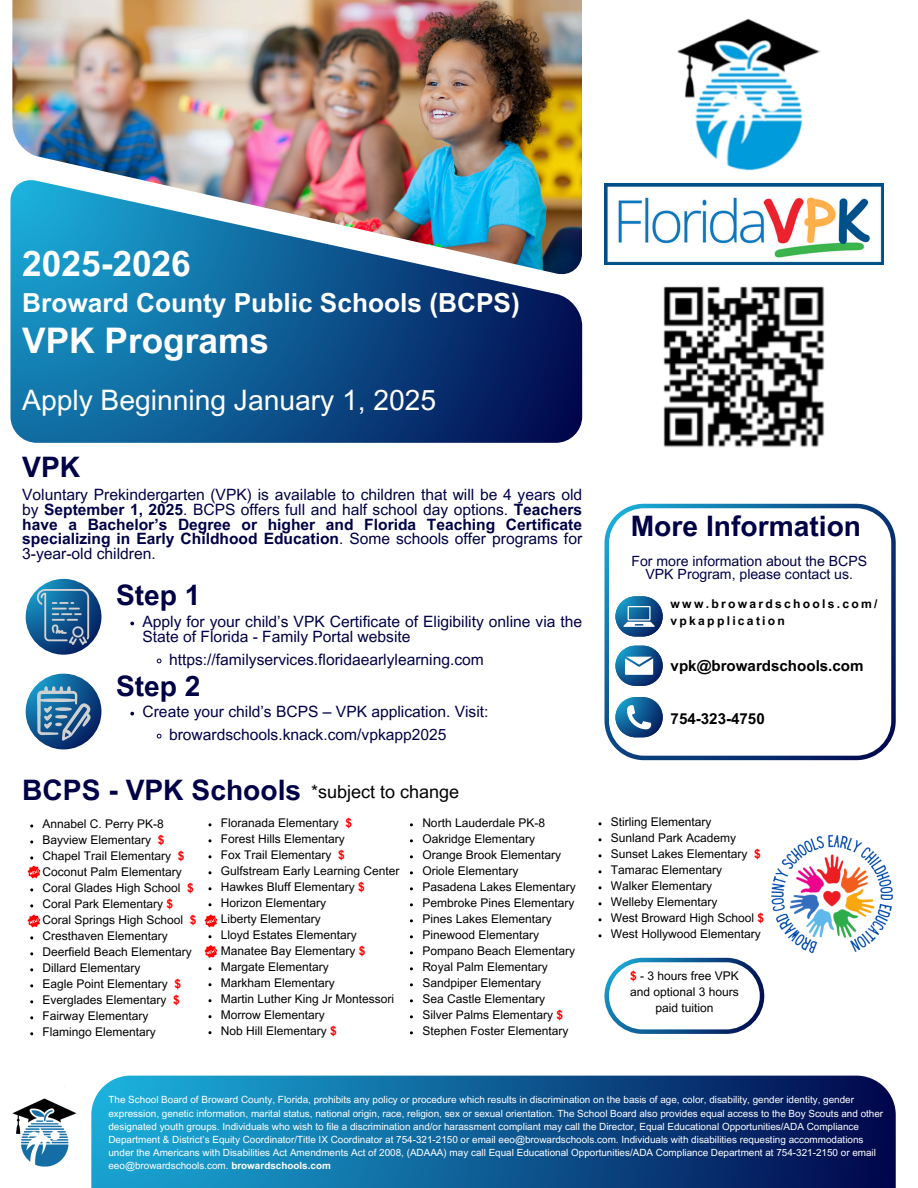
<style>
.page{position:relative;width:918px;height:1188px;background:#fff}
.page>*{position:absolute;margin:0;border:0;box-sizing:border-box;transform-origin:0 0}
.t1{font:700 35.25px "Arial MT Pro";color:#fff}
.t2{font:700 28.2px "Arial MT Pro";color:#000046}
.t3{font:28.2px "Arial MT Pro";color:#fff}
.t4{font:700 26.25px "Arial MT Pro";color:#fff}
.t5{font:18px "Arial MT Pro";color:#000}
.t6{font:15.6px/14.7px "Arial MT Pro";color:#000046;text-align:justify}
.t7{font:700 15.15px "Arial MT Pro";color:#000}
.t8{font:14.1px/13.5px "Arial MT Pro";color:#000046;text-align:center}
.t9{font:700 12.15px "Arial MT Pro";letter-spacing:.185em;color:#000}
.t10{font:12px/16px "Arial MT Pro";color:#000;text-align:center}
.t11{font:9.9px/13.2px "Arial MT Pro";color:#fff}
.s1{font-weight:700}
.s2{font-weight:700;color:#f00}
</style>
<div class="page">
<div style="left:91px;top:1076px;width:805px;height:112px;background:linear-gradient(to right,#1ab0dc,#04084d)"></div>
<img style="left:12px;top:0;width:570px;height:180px">
<svg style="left:10px;top:180px;width:572px;height:263px;background:#2e6e9b"></svg>
<svg style="left:604px;top:958px;width:160px;height:76px"></svg>
<svg style="left:604px;top:504px;width:292px;height:256px"></svg>
<svg style="left:26px;top:579px;width:75px;height:76px"></svg>
<svg style="left:26px;top:674px;width:75px;height:75px"></svg>
<img style="left:678px;top:18px;width:142px;height:153px">
<img style="left:604px;top:183px;width:279px;height:81px">
<svg style="left:615px;top:596px;width:48px;height:41px"></svg>
<svg style="left:615px;top:646px;width:48px;height:40px"></svg>
<svg style="left:615px;top:697px;width:48px;height:40px"></svg>
<img style="left:663px;top:286px;width:162px;height:161px">
<img style="left:36px;top:589px;width:55px;height:55px">
<img style="left:36px;top:684px;width:57px;height:57px">
<img style="left:12px;top:1076px;width:97px;height:112px">
<img style="left:771px;top:834px;width:122px;height:120px">
<svg style="left:130px;top:622px;width:4px;height:3px"></svg>
<svg style="left:156px;top:658px;width:6px;height:6px"></svg>
<svg style="left:130px;top:712px;width:4px;height:4px"></svg>
<svg style="left:156px;top:733px;width:6px;height:6px"></svg>
<svg style="left:27px;top:914px;width:14px;height:14px"></svg>
<svg style="left:27px;top:856px;width:14px;height:23px"></svg>
<svg style="left:204px;top:914px;width:14px;height:44px"></svg>
<h1 class="t1" style="left:22px;top:251px;width:170px">2025-2026</h1>
<h1 class="t4" style="left:22px;top:293px;width:499px">Broward County Public Schools (BCPS)</h1>
<h1 class="t1" style="left:22px;top:327px;width:248px">VPK Programs</h1>
<h6 class="t3" style="left:22px;top:389px;width:415px">Apply Beginning January 1, 2025</h6>
<p class="t2" style="left:22px;top:457px;width:60px">VPK</p>
<p class="t6" style="left:22px;top:490px;width:561px">Voluntary Prekindergarten (VPK) is available to children that will be 4 years old by <span class="s1">September 1, 2025</span>. BCPS offers full and half school day options. <span class="s1">Teachers have a Bachelor’s Degree or higher and Florida Teaching Certificate specializing in Early Childhood Education</span>. Some schools offer programs for 3-year-old children.</p>
<h2 class="t2" style="left:116px;top:584px;width:86px">Step 1</h2>
<p class="t6" style="left:143px;top:616px;width:441px">Apply for your child’s VPK Certificate of Eligibility online via the<br>State of Florida - Family Portal website</p>
<p class="t6" style="left:169px;top:654px;width:316px">https://familyservices.floridaearlylearning.com</p>
<h2 class="t2" style="left:116px;top:675px;width:86px">Step 2</h2>
<p class="t6" style="left:143px;top:707px;width:348px">Create your child’s BCPS – VPK application. Visit:</p>
<p class="t6" style="left:169px;top:729px;width:279px">browardschools.knack.com/vpkapp2025</p>
<p class="t2" style="left:22px;top:779px;width:281px">BCPS - VPK Schools</p>
<p class="t5" style="left:311px;top:785px;width:150px">*subject to change</p>
<p class="t10" style="left:221px;top:817px;width:133px">Floranada Elementary <span class="s2">$</span></p>
<h5 class="t10" style="left:221px;top:833px;width:125px">Forest Hills Elementary</h5>
<p class="t10" style="left:221px;top:849px;width:125px">Fox Trail Elementary <span class="s2">$</span></p>
<h5 class="t10" style="left:221px;top:865px;width:180px">Gulfstream Early Learning Center</h5>
<h2 class="t10" style="left:221px;top:881px;width:145px">Hawkes Bluff Elementary <span class="s2">$</span></h2>
<h4 class="t10" style="left:221px;top:897px;width:107px">Horizon Elementary</h4>
<p class="t10" style="left:221px;top:913px;width:101px">Liberty Elementary</p>
<p class="t10" style="left:221px;top:929px;width:137px">Lloyd Estates Elementary</p>
<p class="t10" style="left:221px;top:945px;width:146px">Manatee Bay Elementary <span class="s2">$</span></p>
<p class="t10" style="left:221px;top:960px;width:109px">Margate Elementary</p>
<p class="t10" style="left:221px;top:976px;width:115px">Markham Elementary</p>
<p class="t10" style="left:221px;top:992px;width:175px">Martin Luther King Jr Montessori</p>
<p class="t10" style="left:221px;top:1008px;width:105px">Morrow Elementary</p>
<p class="t10" style="left:221px;top:1024px;width:117px">Nob Hill Elementary <span class="s2">$</span></p>
<p class="t10" style="left:422px;top:817px;width:124px">North Lauderdale PK-8</p>
<p class="t10" style="left:422px;top:833px;width:114px">Oakridge Elementary</p>
<p class="t10" style="left:422px;top:849px;width:140px">Orange Brook Elementary</p>
<p class="t10" style="left:422px;top:865px;width:98px">Oriole Elementary</p>
<p class="t10" style="left:422px;top:881px;width:155px">Pasadena Lakes Elementary</p>
<p class="t10" style="left:422px;top:897px;width:154px">Pembroke Pines Elementary</p>
<p class="t10" style="left:422px;top:913px;width:131px">Pines Lakes Elementary</p>
<p class="t10" style="left:422px;top:929px;width:118px">Pinewood Elementary</p>
<p class="t10" style="left:422px;top:945px;width:154px">Pompano Beach Elementary</p>
<p class="t10" style="left:422px;top:961px;width:127px">Royal Palm Elementary</p>
<p class="t10" style="left:422px;top:977px;width:120px">Sandpiper Elementary</p>
<p class="t10" style="left:422px;top:993px;width:124px">Sea Castle Elementary</p>
<p class="t10" style="left:422px;top:1009px;width:142px">Silver Palms Elementary <span class="s2">$</span></p>
<p class="t10" style="left:422px;top:1025px;width:148px">Stephen Foster Elementary</p>
<p class="t10" style="left:43px;top:818px;width:123px">Annabel C. Perry PK-8</p>
<p class="t10" style="left:43px;top:834px;width:123px">Bayview Elementary <span class="s2">$</span></p>
<p class="t10" style="left:43px;top:850px;width:143px">Chapel Trail Elementary <span class="s2">$</span></p>
<p class="t10" style="left:43px;top:866px;width:141px">Coconut Palm Elementary</p>
<p class="t10" style="left:43px;top:882px;width:153px">Coral Glades High School <span class="s2">$</span></p>
<p class="t10" style="left:43px;top:898px;width:132px">Coral Park Elementary <span class="s2">$</span></p>
<p class="t10" style="left:43px;top:914px;width:155px">Coral Springs High School <span class="s2">$</span></p>
<p class="t10" style="left:43px;top:930px;width:127px">Cresthaven Elementary</p>
<p class="t10" style="left:43px;top:946px;width:151px">Deerfield Beach Elementary</p>
<p class="t10" style="left:43px;top:962px;width:99px">Dillard Elementary</p>
<p class="t10" style="left:43px;top:978px;width:140px">Eagle Point Elementary <span class="s2">$</span></p>
<p class="t10" style="left:43px;top:994px;width:139px">Everglades Elementary <span class="s2">$</span></p>
<p class="t10" style="left:43px;top:1010px;width:107px">Fairway Elementary</p>
<p class="t10" style="left:43px;top:1026px;width:115px">Flamingo Elementary</p>
<h6 class="t2" style="left:631px;top:516px;width:232px">More Information</h6>
<p class="t8" style="left:631px;top:556px;width:237px">For more information about the BCPS<br>VPK Program, please contact us.</p>
<h2 class="t9" style="left:671px;top:600px;width:209px">www.browardschools.com/</h2>
<h3 class="t9" style="left:671px;top:616px;width:116px">vpkapplication</h3>
<p class="t7" style="left:671px;top:660px;width:195px">vpk@browardschools.com</p>
<p class="t7" style="left:671px;top:713px;width:96px">754-323-4750</p>
<p class="t10" style="left:611px;top:816px;width:102px">Stirling Elementary</p>
<p class="t10" style="left:611px;top:832px;width:127px">Sunland Park Academy</p>
<p class="t10" style="left:611px;top:848px;width:152px">Sunset Lakes Elementary <span class="s2">$</span></p>
<p class="t10" style="left:611px;top:864px;width:113px">Tamarac Elementary</p>
<p class="t10" style="left:611px;top:880px;width:103px">Walker Elementary</p>
<p class="t10" style="left:611px;top:896px;width:108px">Welleby Elementary</p>
<p class="t10" style="left:611px;top:912px;width:155px">West Broward High School <span class="s2">$</span></p>
<p class="t10" style="left:611px;top:928px;width:152px">West Hollywood Elementary</p>
<p class="t10" style="left:630px;top:969px;width:110px"><span class="s2">$</span> - 3 hours free VPK and optional 3 hours paid tuition</p>
<h2 class="t11" style="left:108px;top:1095px;width:776px">The School Board of Broward County, Florida, prohibits any policy or procedure which results in discrimination on the basis of age, color, disability, gender identity, gender expression, genetic information, marital status, national origin, race, religion, sex or sexual orientation. The School Board also provides equal access to the Boy Scouts and other designated youth groups. Individuals who wish to file a discrimination and/or harassment compliant may call the Director, Equal Educational Opportunities/ADA Compliance Department &amp; District’s Equity Coordinator/Title IX Coordinator at 754-321-2150 or email eeo@browardschools.com. Individuals with disabilities requesting accommodations under the Americans with Disabilities Act Amendments Act of 2008, (ADAAA) may call Equal Educational Opportunities/ADA Compliance Department at 754-321-2150 or email eeo@browardschools.com. <span class="s1">browardschools.com</span></h2>
</div>
